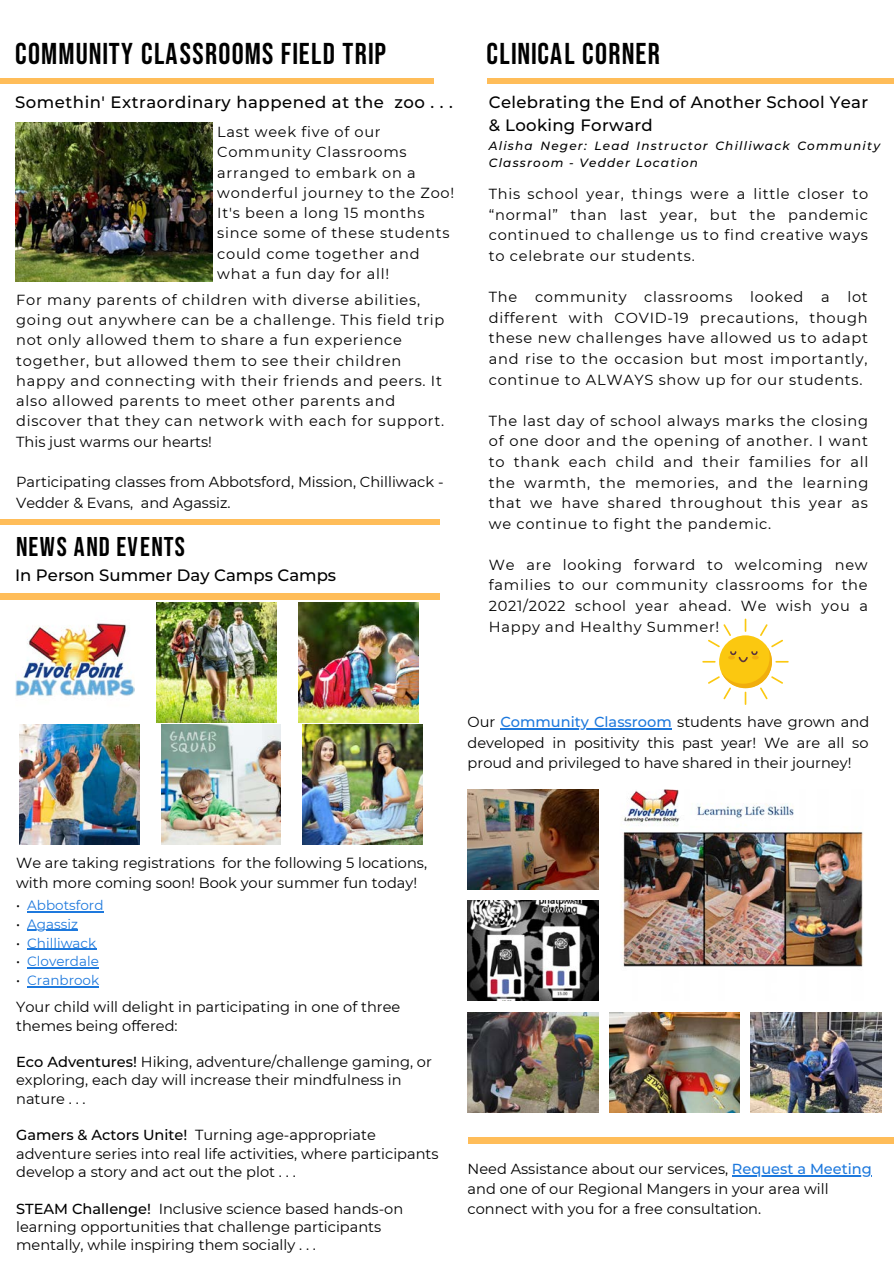
<style>
.page{position:relative;width:894px;height:1264px;background:#fff}
.page>*{position:absolute;margin:0;border:0;box-sizing:border-box;transform-origin:0 0}
.t1{font:30px "Bebas Neue";letter-spacing:.04em;color:#000}
.t2{font:27px "Bebas Neue";letter-spacing:.045em;color:#000}
.t3{font:500 16.5px/23px "Montserrat";letter-spacing:.02em;color:#000}
.t4{font:500 16.5px "Montserrat";color:#000}
.t5{font:14.55px/20.5px "Montserrat";color:#000}
.t6{font:14.55px/20.2px "Montserrat";letter-spacing:.05em;color:#000}
.t7{font:13.5px "Montserrat";color:#1e79dd}
.t8{font:italic 500 12px/17px "Montserrat";letter-spacing:.1em;color:#000}
.s1{font-weight:500;color:#1e79dd}
.s2{color:#000}
.s3{font-weight:500}
</style>
<div class="page">
<img style="left:15px;top:123px;width:197px;height:159px">
<img style="left:467px;top:789px;width:131px;height:100px">
<img style="left:750px;top:1012px;width:130px;height:100px">
<img style="left:609px;top:1012px;width:130px;height:100px">
<img style="left:621px;top:789px;width:242px;height:178px">
<img style="left:467px;top:900px;width:131px;height:100px">
<img style="left:467px;top:1012px;width:131px;height:100px">
<div style="left:0;top:78px;width:434px;height:6px;background:#ffbd59"></div>
<div style="left:486px;top:78px;width:407px;height:6px;background:#ffbd59"></div>
<div style="left:0;top:593px;width:439px;height:6px;background:#ffbd59"></div>
<img style="left:298px;top:602px;width:120px;height:120px">
<img style="left:15px;top:623px;width:120px;height:74px">
<img style="left:157px;top:602px;width:119px;height:120px">
<div style="left:467px;top:1137px;width:426px;height:6px;background:#ffbd59"></div>
<svg style="left:702px;top:618px;width:86px;height:87px"></svg>
<img style="left:19px;top:725px;width:120px;height:119px">
<img style="left:161px;top:725px;width:119px;height:119px">
<img style="left:302px;top:725px;width:120px;height:119px">
<div style="left:0;top:519px;width:439px;height:5px;background:#ffbd59"></div>
<hr style="left:500px;top:728px;width:171px;height:1px;background:#1e79dd">
<hr style="left:27px;top:911px;width:76px;height:1px;background:#1e79dd">
<hr style="left:27px;top:929px;width:51px;height:2px;background:#1e79dd">
<hr style="left:27px;top:948px;width:69px;height:1px;background:#1e79dd">
<hr style="left:27px;top:967px;width:72px;height:1px;background:#1e79dd">
<hr style="left:27px;top:985px;width:72px;height:2px;background:#1e79dd">
<hr style="left:731px;top:1174px;width:140px;height:2px;background:#1e79dd">
<p class="t1" style="left:15px;top:37px;width:372px">COMMUNITY CLASSROOMS FIELD TRIP</p>
<p class="t3" style="left:15px;top:89px;width:439px">Somethin' Extraordinary happened at the zoo . . .</p>
<p class="t6" style="left:217px;top:121px;width:238px">Last week five of our<br>Community Classrooms arranged to embark on a wonderful journey to the Zoo!</p>
<p class="t6" style="left:217px;top:202px;width:234px">It's been a long 15 months since some of these students could come together and what a fun day for all!</p>
<p class="t6" style="left:16px;top:289px;width:429px">For many parents of children with diverse abilities, going out anywhere can be a challenge. This field trip not only allowed them to share a fun experience together, but allowed them to see their children happy and connecting with their friends and peers. It also allowed parents to meet other parents and discover that they can network with each for support.</p>
<p class="t5" style="left:16px;top:431px;width:197px">This just warms our hearts!</p>
<p class="t5" style="left:16px;top:471px;width:429px">Participating classes from Abbotsford, Mission, Chilliwack -<br>Vedder &amp; Evans, and Agassiz.</p>
<p class="t2" style="left:16px;top:531px;width:170px">NEWS AND EVENTS</p>
<p class="t4" style="left:15px;top:563px;width:322px">In Person Summer Day Camps Camps</p>
<p class="t1" style="left:486px;top:37px;width:175px">CLINICAL CORNER</p>
<p class="t3" style="left:488px;top:90px;width:381px">Celebrating the End of Another School Year &amp; Looking Forward</p>
<p class="t8" style="left:488px;top:136px;width:392px">Alisha Neger: Lead Instructor Chilliwack Community<br>Classroom - Vedder Location</p>
<p class="t5" style="left:488px;top:183px;width:381px;text-align:justify">This school year, things were a little closer to “normal” than last year, but the pandemic continued to challenge us to find creative ways to celebrate our students.</p>
<p class="t5" style="left:488px;top:286px;width:380px;text-align:justify">The community classrooms looked a lot different with COVID-19 precautions, though these new challenges have allowed us to adapt and rise to the occasion but most importantly, continue to ALWAYS show up for our students.</p>
<p class="t5" style="left:488px;top:410px;width:381px;text-align:justify">The last day of school always marks the closing of one door and the opening of another. I want to thank each child and their families for all the warmth, the memories, and the learning that we have shared throughout this year as we continue to fight the pandemic.</p>
<p class="t5" style="left:488px;top:554px;width:380px;text-align:justify">We are looking forward to welcoming new families to our community classrooms for the 2021/2022 school year ahead. We wish you a Happy and Healthy Summer!</p>
<p class="t5" style="left:467px;top:711px;width:403px;text-align:justify">Our <span class="s1">Community Classroom</span> students have grown and developed in positivity this past year! We are all so proud and privileged to have shared in their journey!</p>
<p class="t5" style="left:16px;top:851px;width:412px">We are taking registrations for the following 5 locations, with more coming soon! Book your summer fun today!</p>
<p class="t7" style="left:16px;top:896px;width:89px"><span class="s2">•</span> Abbotsford</p>
<p class="t7" style="left:16px;top:914px;width:63px"><span class="s2">•</span> Agassiz</p>
<p class="t7" style="left:16px;top:933px;width:82px"><span class="s2">•</span> Chilliwack</p>
<p class="t7" style="left:16px;top:952px;width:84px"><span class="s2">•</span> Cloverdale</p>
<p class="t7" style="left:16px;top:970px;width:84px"><span class="s2">•</span> Cranbrook</p>
<p class="t5" style="left:16px;top:997px;width:385px;line-height:18.3px">Your child will delight in participating in one of three themes being offered:</p>
<p class="t5" style="left:16px;top:1052px;width:417px;line-height:18.3px"><span class="s3">Eco Adventures!</span> Hiking, adventure/challenge gaming, or exploring, each day will increase their mindfulness in nature . . .</p>
<p class="t5" style="left:16px;top:1125px;width:424px;line-height:18.3px"><span class="s3">Gamers &amp; Actors Unite!</span> Turning age-appropriate adventure series into real life activities, where participants develop a story and act out the plot . . .</p>
<p class="t5" style="left:16px;top:1198px;width:388px;line-height:18.3px"><span class="s3">STEAM Challenge!</span> Inclusive science based hands-on learning opportunities that challenge participants mentally, while inspiring them socially . . .</p>
<p class="t5" style="left:467px;top:1158px;width:405px">Need Assistance about our services, <span class="s1">Request a Meeting </span>and one of our Regional Mangers in your area will connect with you for a free consultation.</p>
</div>
